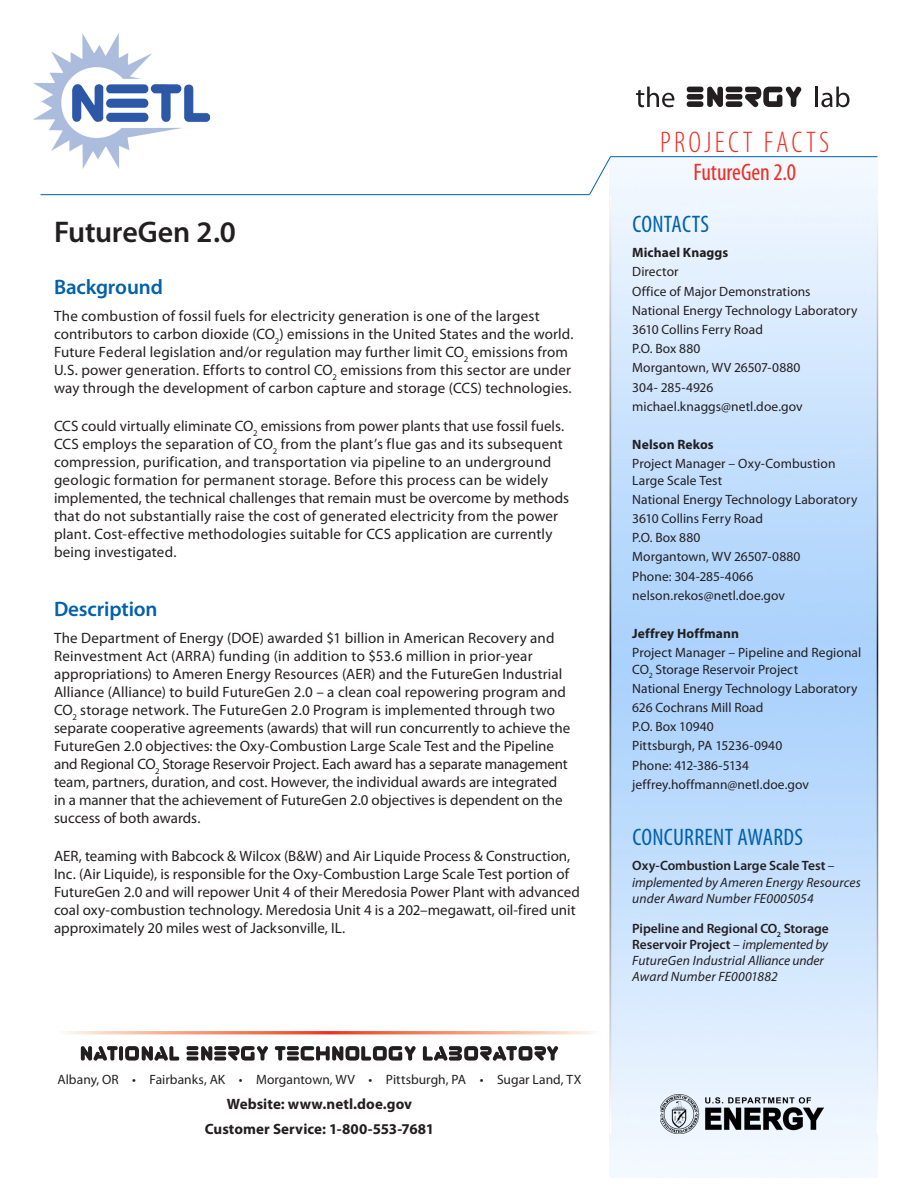
<style>
.page{position:relative;width:918px;height:1188px;background:#fff}
.page>*{position:absolute;margin:0;border:0;box-sizing:border-box;transform-origin:0 0}
.Main_Headline{font:600 30px "Myriad Pro";letter-spacing:-.01em;color:#231f20}
.Fact_sheet_Category{font:300 condensed 30px "Myriad Pro";letter-spacing:.11em;color:#ee2e22}
.Sidebar_Head{font:condensed 24px "Myriad Pro";letter-spacing:.01em;color:#0161ab}
.Product_Line_Text{font:condensed 24px "Myriad Pro";letter-spacing:-.005em;color:#ee2e22}
.Subhead_1{font:600 21px "Myriad Pro";letter-spacing:-.005em;color:#0161ab}
.Body_Text{font:15px/18px "Myriad Pro";letter-spacing:.005em;color:#231f20}
.Website_Customer_Ser{font:700 15px "Myriad Pro";letter-spacing:.005em;color:#231f20}
.NETL_Locations{font:700 15px "Myriad Pro";letter-spacing:.005em;color:#231f20}
.Sidebar_Text{font:13.5px/16.2px "Myriad Pro";letter-spacing:.005em;color:#231f20}
.Body_Text-2{font:italic 13.5px/16.2px "Myriad Pro";letter-spacing:.01em;color:#231f20}
.NETL_Locations-2{font:13.5px "Myriad Pro";color:#231f20}
.Sidebar_Name{font:700 13.5px "Myriad Pro";letter-spacing:.01em;color:#231f20}
.s1{font-weight:600;font-style:normal}
.s2{font-style:normal}
</style>
<div class="page">
<svg style="left:81px;top:1046px;width:477px;height:15px"></svg>
<svg style="left:687px;top:87px;width:114px;height:20px"></svg>
<svg style="left:636px;top:87px;width:38px;height:20px"></svg>
<hr style="left:816px;top:87px;width:2px;height:20px;background:#231f20">
<svg style="left:821px;top:87px;width:29px;height:20px"></svg>
<hr style="left:40px;top:194px;width:549px;height:1px;background:#0161ab">
<svg style="left:588px;top:156px;width:24px;height:40px"></svg>
<hr style="left:610px;top:156px;width:268px;height:1px;background:#0161ab">
<hr style="left:610px;top:195px;width:1px;height:939px;background:#fff">
<img style="left:660px;top:1094px;width:164px;height:40px">
<img style="left:34px;top:34px;width:175px;height:135px">
<p class="Main_Headline" style="left:54px;top:212px;width:183px">FutureGen 2.0</p>
<p class="Subhead_1" style="left:54px;top:273px;width:110px">Background</p>
<p class="Body_Text" style="left:54px;top:306px;width:521px">The combustion of fossil fuels for electricity generation is one of the largest contributors to carbon dioxide (CO<sub>2</sub>) emissions in the United States and the world.<br>Future Federal legislation and/or regulation may further limit CO<sub>2</sub> emissions from U.S. power generation. Efforts to control CO<sub>2</sub> emissions from this sector are under way through the development of carbon capture and storage (CCS) technologies.</p>
<p class="Body_Text" style="left:54px;top:417px;width:517px">CCS could virtually eliminate CO<sub>2</sub> emissions from power plants that use fossil fuels.<br>CCS employs the separation of CO<sub>2</sub> from the plant’s flue gas and its subsequent compression, purification, and transportation via pipeline to an underground geologic formation for permanent storage. Before this process can be widely implemented, the technical challenges that remain must be overcome by methods that do not substantially raise the cost of generated electricity from the power plant. Cost-effective methodologies suitable for CCS application are currently being investigated.</p>
<p class="Subhead_1" style="left:54px;top:595px;width:105px">Description</p>
<p class="Body_Text" style="left:54px;top:629px;width:518px">The Department of Energy (DOE) awarded $1 billion in American Recovery and Reinvestment Act (ARRA) funding (in addition to $53.6 million in prior-year appropriations) to Ameren Energy Resources (AER) and the FutureGen Industrial Alliance (Alliance) to build FutureGen 2.0 – a clean coal repowering program and CO<sub>2</sub> storage network. The FutureGen 2.0 Program is implemented through two separate cooperative agreements (awards) that will run concurrently to achieve the FutureGen 2.0 objectives: the Oxy-Combustion Large Scale Test and the Pipeline and Regional CO<sub>2</sub> Storage Reservoir Project. Each award has a separate management team, partners, duration, and cost. However, the individual awards are integrated in a manner that the achievement of FutureGen 2.0 objectives is dependent on the success of both awards.</p>
<p class="Body_Text" style="left:54px;top:847px;width:527px">AER, teaming with Babcock &amp; Wilcox (B&amp;W) and Air Liquide Process &amp; Construction, Inc. (Air Liquide), is responsible for the Oxy-Combustion Large Scale Test portion of FutureGen 2.0 and will repower Unit 4 of their Meredosia Power Plant with advanced coal oxy-combustion technology. Meredosia Unit 4 is a 202–megawatt, oil-fired unit approximately 20 miles west of Jacksonville, IL.</p>
<p class="NETL_Locations-2" style="left:58px;top:1071px;width:525px">Albany, OR • Fairbanks, AK • Morgantown, WV • Pittsburgh, PA • Sugar Land, TX</p>
<p class="NETL_Locations" style="left:227px;top:1094px;width:187px">Website: www.netl.doe.gov</p>
<p class="Website_Customer_Ser" style="left:205px;top:1119px;width:231px">Customer Service: 1-800-553-7681</p>
<p class="Fact_sheet_Category" style="left:660px;top:124px;width:171px">PROJECT FACTS</p>
<p class="Product_Line_Text" style="left:694px;top:158px;width:104px">FutureGen 2.0</p>
<p class="Sidebar_Head" style="left:632px;top:210px;width:78px">CONTACTS</p>
<p class="Sidebar_Name" style="left:632px;top:244px;width:98px">Michael Knaggs</p>
<p class="Sidebar_Text" style="left:632px;top:264px;width:48px">Director</p>
<p class="Sidebar_Text" style="left:632px;top:283px;width:180px">Office of Major Demonstrations</p>
<p class="Sidebar_Text" style="left:632px;top:302px;width:227px">National Energy Technology Laboratory</p>
<p class="Sidebar_Text" style="left:632px;top:321px;width:132px">3610 Collins Ferry Road</p>
<p class="Sidebar_Text" style="left:632px;top:340px;width:70px">P.O. Box 880</p>
<p class="Sidebar_Text" style="left:632px;top:360px;width:170px">Morgantown, WV 26507-0880</p>
<p class="Sidebar_Text" style="left:632px;top:379px;width:83px">304- 285-4926</p>
<p class="Sidebar_Text" style="left:632px;top:398px;width:172px">michael.knaggs@netl.doe.gov</p>
<p class="Sidebar_Name" style="left:632px;top:436px;width:83px">Nelson Rekos</p>
<p class="Sidebar_Text" style="left:632px;top:456px;width:205px">Project Manager – Oxy-Combustion<br>Large Scale Test</p>
<p class="Sidebar_Text" style="left:632px;top:491px;width:227px">National Energy Technology Laboratory</p>
<p class="Sidebar_Text" style="left:632px;top:510px;width:132px">3610 Collins Ferry Road</p>
<p class="Sidebar_Text" style="left:632px;top:529px;width:70px">P.O. Box 880</p>
<p class="Sidebar_Text" style="left:632px;top:549px;width:170px">Morgantown, WV 26507-0880</p>
<p class="Sidebar_Text" style="left:632px;top:568px;width:123px">Phone: 304-285-4066</p>
<p class="Sidebar_Text" style="left:632px;top:587px;width:154px">nelson.rekos@netl.doe.gov</p>
<p class="Sidebar_Name" style="left:632px;top:625px;width:108px">Jeffrey Hoffmann</p>
<p class="Sidebar_Text" style="left:632px;top:645px;width:231px">Project Manager – Pipeline and Regional<br>CO<sub>2</sub> Storage Reservoir Project</p>
<p class="Sidebar_Text" style="left:632px;top:680px;width:227px">National Energy Technology Laboratory</p>
<p class="Sidebar_Text" style="left:632px;top:699px;width:133px">626 Cochrans Mill Road</p>
<p class="Sidebar_Text" style="left:632px;top:718px;width:83px">P.O. Box 10940</p>
<p class="Sidebar_Text" style="left:632px;top:738px;width:152px">Pittsburgh, PA 15236-0940</p>
<p class="Sidebar_Text" style="left:632px;top:757px;width:118px">Phone: 412-386-5134</p>
<p class="Sidebar_Text" style="left:632px;top:776px;width:178px">jeffrey.hoffmann@netl.doe.gov</p>
<p class="Sidebar_Head" style="left:632px;top:823px;width:172px">CONCURRENT AWARDS</p>
<p class="Body_Text-2" style="left:632px;top:858px;width:230px"><span class="s1">Oxy-Combustion Large Scale Test</span> <span class="s2">– </span>implemented by Ameren Energy Resources under Award Number FE0005054</p>
<p class="Body_Text-2" style="left:632px;top:920px;width:198px"><span class="s1">Pipeline and Regional CO</span><sub>2</sub> <span class="s1">Storage<br>Reservoir Project</span> <span class="s2">–</span> implemented by<br>FutureGen Industrial Alliance under<br>Award Number FE0001882</p>
</div>
